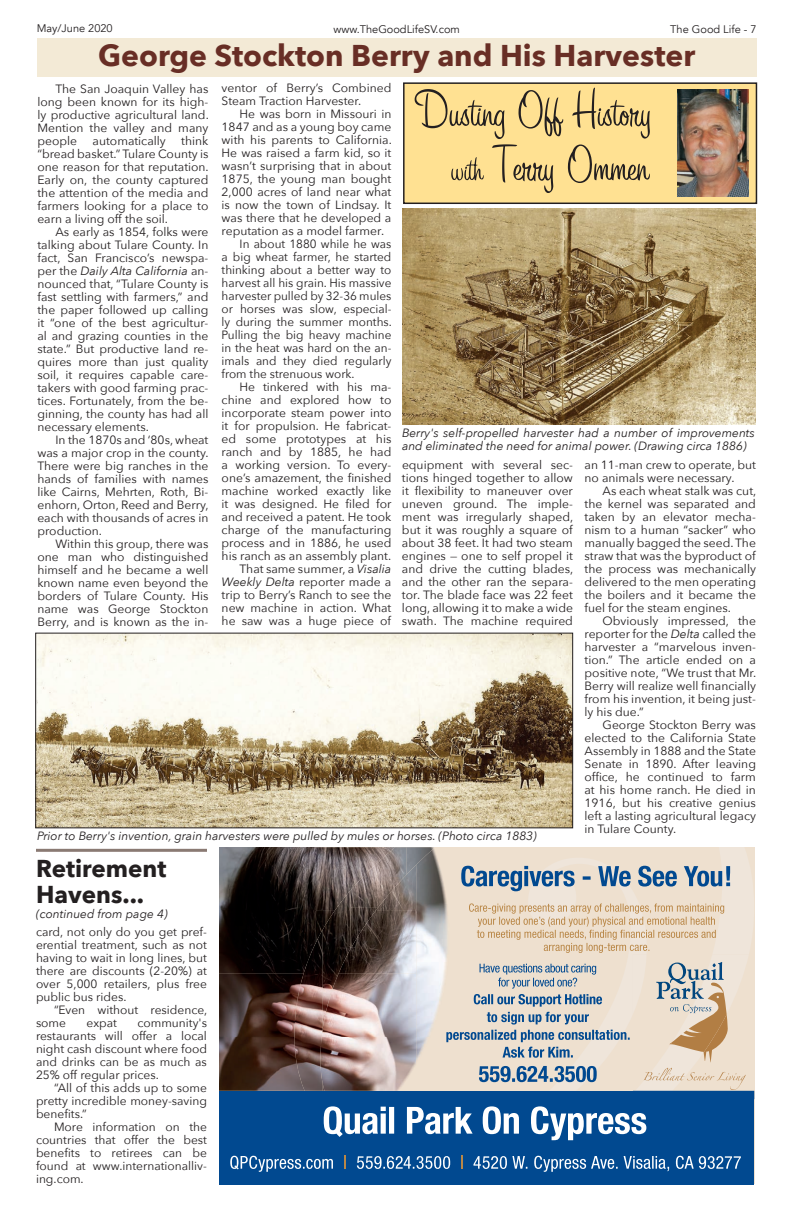
<style>
.page{position:relative;width:792px;height:1224px;background:#fff}
.page>*{position:absolute;margin:0;border:0;box-sizing:border-box;transform-origin:0 0}
.t1{font:700 30px "Avenir Next";color:#682e25}
.t2{font:700 24.4px/26px "Avenir Next";color:#231f20}
.t3{font:12px/13px "Avenir Next";color:#231f20;text-align:justify}
.t4{font:italic 12px/13px "Avenir Next";color:#231f20}
.t5{font:11px "Avenir";color:#231f20}
.s1{font-style:italic}
</style>
<div class="page">
<div style="left:37px;top:39px;width:720px;height:38px;background:#f3ead6"></div>
<div style="left:404px;top:83px;width:352px;height:120px;background:#ffe192"></div>
<div style="left:403px;top:82px;width:354px;height:122px;border:1px solid #231f20"></div>
<img style="left:677px;top:90px;width:72px;height:107px">
<svg style="left:415px;top:88px;width:235px;height:105px"></svg>
<img style="left:402px;top:209px;width:354px;height:215px">
<img style="left:219px;top:847px;width:197px;height:127px">
<img style="left:416px;top:864px;width:30px;height:173px">
<img style="left:219px;top:974px;width:75px;height:117px">
<img style="left:351px;top:974px;width:65px;height:63px">
<img style="left:351px;top:1037px;width:65px;height:54px">
<img style="left:416px;top:1037px;width:14px;height:28px">
<img style="left:350px;top:847px;width:57px;height:61px">
<img style="left:406px;top:847px;width:29px;height:28px">
<img style="left:322px;top:890px;width:29px;height:201px">
<img style="left:294px;top:930px;width:29px;height:161px">
<img style="left:350px;top:908px;width:28px;height:41px">
<div style="left:219px;top:1091px;width:535px;height:93px;background:#014990"></div>
<svg style="left:230px;top:1156px;width:103px;height:16px"></svg>
<svg style="left:345px;top:1156px;width:1px;height:13px"></svg>
<svg style="left:357px;top:1156px;width:93px;height:13px"></svg>
<svg style="left:461px;top:1156px;width:2px;height:13px"></svg>
<svg style="left:473px;top:1156px;width:268px;height:16px"></svg>
<svg style="left:324px;top:1106px;width:322px;height:34px"></svg>
<svg style="left:446px;top:847px;width:309px;height:252px;background:#cfcac2"></svg>
<img style="left:38px;top:635px;width:533px;height:191px">
<hr style="left:36px;top:849px;width:171px;height:3px;background:#8a7a73">
<p class="t5" style="left:37px;top:22px;width:78px">May/June 2020</p>
<p class="t5" style="left:334px;top:23px;width:128px">www.TheGoodLifeSV.com</p>
<p class="t5" style="left:670px;top:22px;width:88px">The Good Life - 7</p>
<h1 class="t1" style="left:98px;top:30px;width:599px">George Stockton Berry and His Harvester</h1>
<p class="t3" style="left:37px;top:81px;width:173px;text-indent:18px">The San Joaquin Valley has long been known for its high&shy;ly productive agricultural land.<br>Mention the valley and many people</p>
<p class="t3" style="left:222px;top:81px;width:171px">ventor of Berry’s Combined<br>Steam Traction Harvester.</p>
<p class="t3" style="left:240px;top:107px;width:153px">He was born in Missouri in</p>
<p class="t3" style="left:222px;top:120px;width:171px">1847 and as a young boy came</p>
<p class="t3" style="left:222px;top:133px;width:172px">with his parents to California.</p>
<p class="t3" style="left:222px;top:146px;width:171px">He was raised a farm kid, so it</p>
<p class="t3" style="left:222px;top:159px;width:171px">wasn’t surprising that in about</p>
<p class="t3" style="left:222px;top:172px;width:171px">1875, the young man bought</p>
<p class="t3" style="left:222px;top:185px;width:171px">2,000 acres of land near what</p>
<p class="t3" style="left:222px;top:198px;width:171px">is now the town of Lindsay. It</p>
<p class="t3" style="left:222px;top:211px;width:171px">was there that he developed a</p>
<p class="t3" style="left:222px;top:224px;width:164px">reputation as a model farmer.</p>
<p class="t3" style="left:240px;top:237px;width:153px">In about 1880 while he was</p>
<p class="t3" style="left:222px;top:250px;width:171px">a big wheat farmer, he started</p>
<p class="t3" style="left:222px;top:263px;width:171px">thinking about a better way to</p>
<p class="t3" style="left:222px;top:276px;width:171px">harvest all his grain. His massive</p>
<p class="t3" style="left:222px;top:289px;width:171px">harvester pulled by 32-36 mules</p>
<p class="t3" style="left:222px;top:302px;width:171px">or horses was slow, especial-</p>
<p class="t3" style="left:222px;top:315px;width:172px">ly during the summer months.</p>
<p class="t3" style="left:222px;top:328px;width:171px">Pulling the big heavy machine</p>
<p class="t3" style="left:222px;top:341px;width:171px">in the heat was hard on the an-</p>
<p class="t3" style="left:222px;top:354px;width:171px">imals and they died regularly</p>
<p class="t3" style="left:222px;top:367px;width:135px">from the strenuous work.</p>
<p class="t3" style="left:240px;top:380px;width:153px">He tinkered with his ma-</p>
<p class="t3" style="left:222px;top:393px;width:171px">chine and explored how to</p>
<p class="t3" style="left:222px;top:406px;width:171px">incorporate steam power into</p>
<p class="t3" style="left:222px;top:419px;width:171px">it for propulsion. He fabricat-</p>
<p class="t3" style="left:222px;top:432px;width:171px">ed some prototypes at his</p>
<p class="t3" style="left:222px;top:445px;width:171px">ranch and by 1885, he had</p>
<p class="t3" style="left:222px;top:458px;width:171px">a working version. To every-</p>
<p class="t3" style="left:222px;top:471px;width:171px">one’s amazement, the finished</p>
<p class="t3" style="left:222px;top:484px;width:171px">machine worked exactly like</p>
<p class="t3" style="left:222px;top:497px;width:171px">it was designed. He filed for</p>
<p class="t3" style="left:222px;top:510px;width:171px">and received a patent. He took</p>
<p class="t3" style="left:222px;top:523px;width:171px">charge of the manufacturing</p>
<p class="t3" style="left:222px;top:536px;width:171px">process and in 1886, he used</p>
<p class="t3" style="left:222px;top:549px;width:171px">his ranch as an assembly plant.</p>
<p class="t3" style="left:240px;top:562px;width:153px">That same summer, a <span class="s1">Visalia</span></p>
<p class="t3" style="left:222px;top:575px;width:171px"><span class="s1">Weekly Delta</span> reporter made a</p>
<p class="t3" style="left:222px;top:588px;width:171px">trip to Berry’s Ranch to see the</p>
<p class="t3" style="left:222px;top:601px;width:171px">new machine in action. What</p>
<p class="t3" style="left:222px;top:614px;width:171px">he saw was a huge piece of</p>
<p class="t3" style="left:37px;top:133px;width:173px;text-indent:144px">think “bread basket.” Tulare County is one reason for that reputation.<br>Early on, the county captured the attention of the media and farmers looking for a place to earn a living off the soil.</p>
<p class="t3" style="left:37px;top:224px;width:173px;text-indent:18px">As early as 1854, folks were talking about Tulare County. In fact, San Francisco’s newspa&shy;per the <span class="s1">Daily Alta California</span> an&shy;nounced that, “Tulare County is fast settling with farmers,” and the paper followed up calling it “one of the best agricultur&shy;al and grazing counties in the state.” But productive land re&shy;quires more than just quality soil, it requires capable care&shy;takers with good farming prac&shy;tices. Fortunately, from the be&shy;ginning, the county has had all necessary elements.</p>
<p class="t3" style="left:37px;top:432px;width:173px;text-indent:18px">In the 1870s and ‘80s, wheat was a major crop in the county.<br>There were big ranches in the hands of families with names like Cairns, Mehrten, Roth, Bi&shy;enhorn, Orton, Reed and Berry, each with thousands of acres in production.</p>
<p class="t3" style="left:37px;top:536px;width:173px;text-indent:18px">Within this group, there was one man who distinguished himself and he became a well known name even beyond the borders of Tulare County. His name was George Stockton Berry, and is known as the in-</p>
<p class="t3" style="left:93px;top:133px;width:75px">automatically</p>
<p class="t4" style="left:402px;top:425px;width:354px">Berry's self-propelled harvester had a number of improvements and eliminated the need for animal power. (Drawing circa 1886)</p>
<p class="t3" style="left:402px;top:457px;width:173px">equipment with several sec&shy;tions hinged together to allow it flexibility to maneuver over uneven ground. The imple&shy;ment was irregularly shaped, but it was roughly a square of about 38 feet. It had two steam engines — one to self propel it and drive the cutting blades, and the other ran the separa&shy;tor. The blade face was 22 feet long, allowing it to make a wide swath. The machine required</p>
<p class="t3" style="left:585px;top:458px;width:173px">an 11-man crew to operate, but no animals were necessary.</p>
<p class="t3" style="left:585px;top:484px;width:173px;text-indent:18px">As each wheat stalk was cut, the kernel was separated and taken by an elevator mecha&shy;nism to a human “sacker” who manually bagged the seed. The straw that was the byproduct of the process was mechanically delivered to the men operating the boilers and it became the fuel for the steam engines.</p>
<p class="t3" style="left:585px;top:614px;width:173px;text-indent:18px">Obviously impressed, the reporter for the <span class="s1">Delta</span> called the harvester a “marvelous inven&shy;tion.” The article ended on a positive note, “We trust that Mr.<br>Berry will realize well financially from his invention, it being just&shy;ly his due.”</p>
<p class="t3" style="left:585px;top:718px;width:173px;text-indent:18px">George Stockton Berry was elected to the California State Assembly in 1888 and the State Senate in 1890. After leaving office, he continued to farm at his home ranch. He died in 1916, but his creative genius left a lasting agricultural legacy in Tulare County.</p>
<p class="t4" style="left:37px;top:828px;width:501px">Prior to Berry's invention, grain harvesters were pulled by mules or horses. (Photo circa 1883)</p>
<h2 class="t2" style="left:36px;top:855px;width:132px">Retirement<br>Havens...</h2>
<p class="t4" style="left:36px;top:907px;width:133px">(continued from page 4)</p>
<p class="t3" style="left:36px;top:925px;width:173px">card, not only do you get pref&shy;erential treatment, such as not having to wait in long lines, but there are discounts (2-20%) at over 5,000 retailers, plus free public bus rides.</p>
<p class="t3" style="left:36px;top:1003px;width:173px;text-indent:18px">“Even without residence, some</p>
<p class="t3" style="left:36px;top:1016px;width:173px;text-indent:101px">community's restaurants will offer a local night cash discount where food and drinks can be as much as 25% off regular prices.</p>
<p class="t3" style="left:36px;top:1081px;width:173px;text-indent:18px">“All of this adds up to some pretty incredible money-saving benefits.”</p>
<p class="t3" style="left:36px;top:1120px;width:173px;text-indent:18px">More information on the countries that offer the best benefits to retirees can be found at www.internationalliv&shy;ing.com.</p>
<p class="t3" style="left:87px;top:1016px;width:32px">expat</p>
</div>
